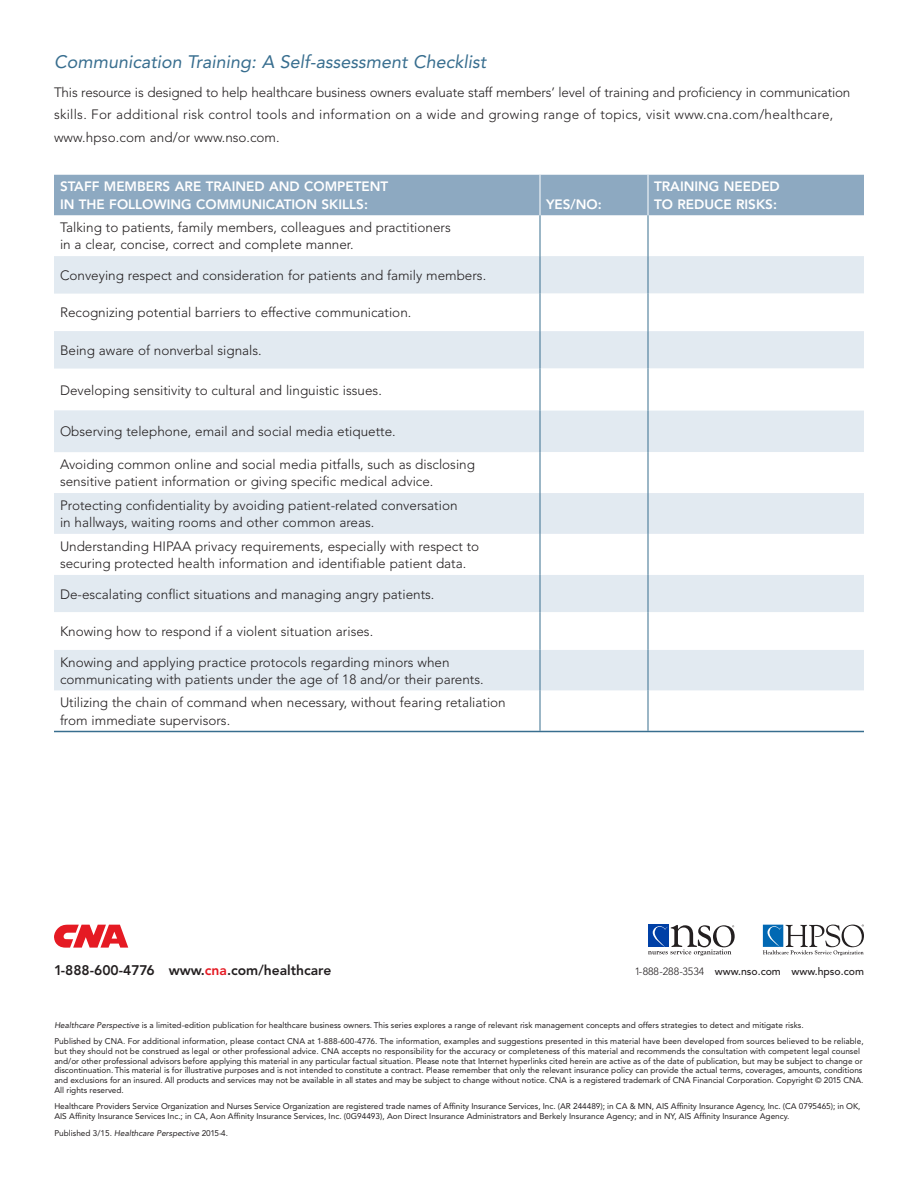
<style>
.page{position:relative;width:918px;height:1188px;background:#fff}
.page>*{position:absolute;margin:0;border:0;box-sizing:border-box;transform-origin:0 0}
.t1{font:italic 18px "Avenir";color:#386e8f}
.t2{font:800 13.8px "Avenir";color:#231f20}
.t3{font:300 13.5px/17.2px "Avenir";color:#231f20}
.t4{font:800 13.5px/18px "Avenir";color:#fff}
.t5{font:500 10.5px "Avenir";color:#231f20}
.t6{font:8.25px/9.8px "Avenir";color:#231f20}
.s1{color:#e51a23}
.s2{font-weight:300}
.s3{font-style:italic}
</style>
<div class="page">
<svg style="left:54px;top:925px;width:74px;height:23px"></svg>
<svg style="left:763px;top:924px;width:101px;height:31px"></svg>
<svg style="left:648px;top:925px;width:87px;height:31px"></svg>
<div style="left:54px;top:175px;width:810px;height:40px;background:#8da9c1"></div>
<div style="left:54px;top:256px;width:810px;height:38px;background:#e2eaf1"></div>
<svg style="left:54px;top:294px;width:810px;height:437px"></svg>
<hr style="left:540px;top:575px;width:1px;height:37px;background:#386e8f">
<hr style="left:540px;top:612px;width:1px;height:38px;background:#386e8f">
<hr style="left:540px;top:691px;width:1px;height:40px;background:#386e8f">
<hr style="left:540px;top:493px;width:1px;height:41px;background:#386e8f">
<hr style="left:540px;top:534px;width:1px;height:41px;background:#386e8f">
<hr style="left:540px;top:215px;width:1px;height:41px;background:#386e8f">
<hr style="left:540px;top:256px;width:1px;height:38px;background:#386e8f">
<hr style="left:540px;top:294px;width:1px;height:37px;background:#386e8f">
<hr style="left:540px;top:331px;width:1px;height:38px;background:#386e8f">
<hr style="left:540px;top:369px;width:1px;height:41px;background:#386e8f">
<hr style="left:540px;top:410px;width:1px;height:42px;background:#386e8f">
<hr style="left:540px;top:452px;width:1px;height:41px;background:#386e8f">
<hr style="left:540px;top:650px;width:1px;height:41px;background:#386e8f">
<hr style="left:648px;top:215px;width:1px;height:41px;background:#386e8f">
<hr style="left:648px;top:256px;width:1px;height:38px;background:#386e8f">
<hr style="left:648px;top:294px;width:1px;height:37px;background:#386e8f">
<hr style="left:648px;top:331px;width:1px;height:38px;background:#386e8f">
<hr style="left:648px;top:369px;width:1px;height:41px;background:#386e8f">
<hr style="left:648px;top:410px;width:1px;height:42px;background:#386e8f">
<hr style="left:648px;top:452px;width:1px;height:41px;background:#386e8f">
<hr style="left:648px;top:493px;width:1px;height:41px;background:#386e8f">
<hr style="left:648px;top:534px;width:1px;height:41px;background:#386e8f">
<hr style="left:648px;top:575px;width:1px;height:37px;background:#386e8f">
<hr style="left:648px;top:612px;width:1px;height:38px;background:#386e8f">
<hr style="left:648px;top:650px;width:1px;height:41px;background:#386e8f">
<hr style="left:54px;top:731px;width:486px;height:1px;background:#386e8f">
<hr style="left:540px;top:731px;width:108px;height:1px;background:#386e8f">
<hr style="left:648px;top:691px;width:1px;height:40px;background:#386e8f">
<hr style="left:648px;top:731px;width:216px;height:1px;background:#386e8f">
<hr style="left:540px;top:175px;width:1px;height:40px;background:#fff">
<hr style="left:648px;top:175px;width:1px;height:40px;background:#fff">
<h1 class="t1" style="left:54px;top:51px;width:434px">Communication Training: A Self-assessment Checklist</h1>
<p class="t3" style="left:54px;top:81px;width:798px;line-height:22.5px">This resource is designed to help healthcare business owners evaluate staff members’ level of training and proficiency in communication skills. For additional risk control tools and information on a wide and growing range of topics, visit www.cna.com/healthcare, www.hpso.com and/or www.nso.com.</p>
<h3 class="t4" style="left:60px;top:178px;width:330px">STAFF MEMBERS ARE TRAINED AND COMPETENT<br>IN THE FOLLOWING COMMUNICATION SKILLS:</h3>
<h3 class="t4" style="left:654px;top:178px;width:127px">TRAINING NEEDED<br>TO REDUCE RISKS:</h3>
<h3 class="t4" style="left:546px;top:196px;width:57px">YES/NO:</h3>
<h3 class="t3" style="left:60px;top:219px;width:392px">Talking to patients, family members, colleagues and practitioners in a clear, concise, correct and complete manner.</h3>
<h3 class="t3" style="left:60px;top:267px;width:428px">Conveying respect and consideration for patients and family members.</h3>
<h3 class="t3" style="left:60px;top:304px;width:353px">Recognizing potential barriers to effective communication.</h3>
<h3 class="t3" style="left:60px;top:342px;width:203px">Being aware of nonverbal signals.</h3>
<h3 class="t3" style="left:60px;top:381px;width:323px">Developing sensitivity to cultural and linguistic issues.</h3>
<h3 class="t3" style="left:60px;top:423px;width:337px">Observing telephone, email and social media etiquette.</h3>
<h3 class="t3" style="left:60px;top:456px;width:417px">Avoiding common online and social media pitfalls, such as disclosing sensitive patient information or giving specific medical advice.</h3>
<h3 class="t3" style="left:60px;top:497px;width:399px">Protecting confidentiality by avoiding patient-related conversation in hallways, waiting rooms and other common areas.</h3>
<h3 class="t3" style="left:60px;top:538px;width:421px">Understanding HIPAA privacy requirements, especially with respect to securing protected health information and identifiable patient data.</h3>
<h3 class="t3" style="left:60px;top:585px;width:376px">De-escalating conflict situations and managing angry patients.</h3>
<h3 class="t3" style="left:60px;top:623px;width:315px">Knowing how to respond if a violent situation arises.</h3>
<h3 class="t3" style="left:60px;top:653px;width:425px">Knowing and applying practice protocols regarding minors when communicating with patients under the age of 18 and/or their parents.</h3>
<h3 class="t3" style="left:60px;top:694px;width:447px">Utilizing the chain of command when necessary, without fearing retaliation from immediate supervisors.</h3>
<h2 class="t2" style="left:54px;top:962px;width:279px">1-888-600-4776 www.<span class="s1">cna</span>.com/healthcare</h2>
<p class="t5" style="left:635px;top:965px;width:231px"><span class="s2">1-888-288-3534</span> www.nso.com www.hpso.com</p>
<p class="t6" style="left:54px;top:1017px;width:811px;line-height:16.5px"><span class="s3">Healthcare Perspective</span> is a limited-edition publication for healthcare business owners. This series explores a range of relevant risk management concepts and offers strategies to detect and mitigate risks.<br>Published by CNA. For additional information, please contact CNA at 1-888-600-4776. The information, examples and suggestions presented in this material have been developed from sources believed to be reliable,</p>
<p class="t6" style="left:54px;top:1046px;width:811px">but they should not be construed as legal or other professional advice. CNA accepts no responsibility for the accuracy or completeness of this material and recommends the consultation with competent legal counsel and/or other professional advisors before applying this material in any particular factual situation. Please note that Internet hyperlinks cited herein are active as of the date of publication, but may be subject to change or discontinuation. This material is for illustrative purposes and is not intended to constitute a contract. Please remember that only the relevant insurance policy can provide the actual terms, coverages, amounts, conditions and exclusions for an insured. All products and services may not be available in all states and may be subject to change without notice. CNA is a registered trademark of CNA Financial Corporation. Copyright © 2015 CNA.<br>All rights reserved.</p>
<p class="t6" style="left:54px;top:1102px;width:808px">Healthcare Providers Service Organization and Nurses Service Organization are registered trade names of Affinity Insurance Services, Inc. (AR 244489); in CA &amp; MN, AIS Affinity Insurance Agency, Inc. (CA 0795465); in OK,<br>AIS Affinity Insurance Services Inc.; in CA, Aon Affinity Insurance Services, Inc. (0G94493), Aon Direct Insurance Administrators and Berkely Insurance Agency; and in NY, AIS Affinity Insurance Agency.</p>
<p class="t6" style="left:54px;top:1128px;width:175px">Published 3/15. <span class="s3">Healthcare Perspective</span> 2015-4.</p>
</div>
